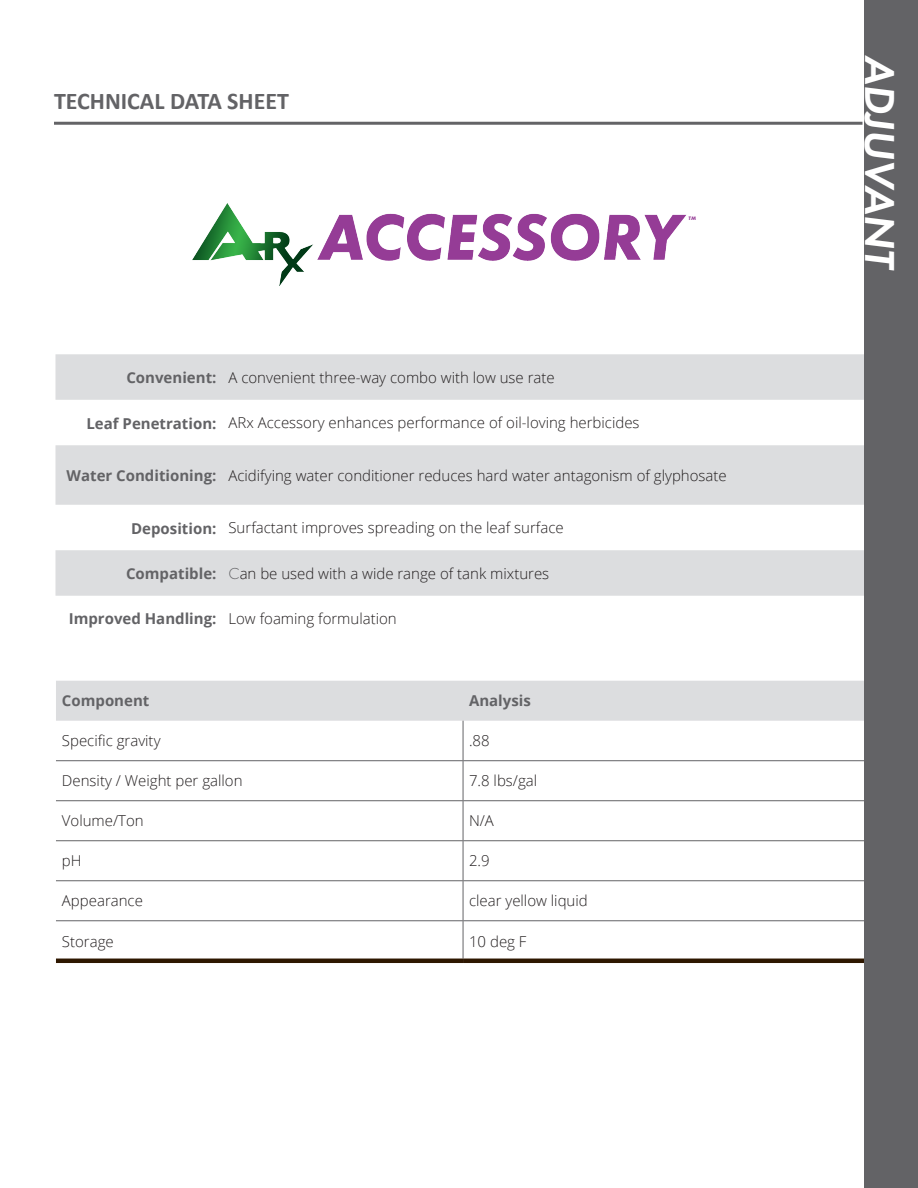
<style>
.page{position:relative;width:918px;height:1188px;background:#fff}
.page>*{position:absolute;margin:0;border:0;box-sizing:border-box;transform-origin:0 0}
.t1{font:italic 600 43.5px "Futura PT";letter-spacing:-.005em;color:#fff}
.t2{font:700 24px "Calibri";color:#636366}
.t3{font:300 15px "Open Sans";color:#231f20}
.t4{font:700 15px "Open Sans";color:#636366}
.t5{font:italic 700 5.25px "Futura PT";color:#953c96}
.s1{font-family:"Futura PT";font-size:16.5px;color:#636366}
</style>
<div class="page">
<hr style="left:54px;top:122px;width:808px;height:3px;background:#636366">
<div style="left:56px;top:681px;width:808px;height:40px;background:#dcdddf"></div>
<hr style="left:463px;top:721px;width:1px;height:39px;background:#636366">
<hr style="left:56px;top:760px;width:407px;height:1px;background:#636366">
<hr style="left:463px;top:760px;width:401px;height:1px;background:#636366">
<hr style="left:463px;top:761px;width:1px;height:39px;background:#636366">
<hr style="left:56px;top:800px;width:407px;height:1px;background:#636366">
<hr style="left:463px;top:800px;width:401px;height:1px;background:#636366">
<hr style="left:463px;top:801px;width:1px;height:39px;background:#636366">
<hr style="left:56px;top:840px;width:407px;height:1px;background:#636366">
<hr style="left:463px;top:840px;width:401px;height:1px;background:#636366">
<hr style="left:463px;top:841px;width:1px;height:39px;background:#636366">
<hr style="left:56px;top:880px;width:407px;height:1px;background:#636366">
<hr style="left:463px;top:880px;width:401px;height:1px;background:#636366">
<hr style="left:463px;top:881px;width:1px;height:39px;background:#636366">
<hr style="left:56px;top:920px;width:407px;height:1px;background:#636366">
<hr style="left:463px;top:920px;width:401px;height:1px;background:#636366">
<hr style="left:463px;top:921px;width:1px;height:38px;background:#636366">
<hr style="left:56px;top:959px;width:407px;height:4px;background:#2e1700">
<hr style="left:463px;top:959px;width:401px;height:4px;background:#2e1700">
<div style="left:864px;top:0;width:54px;height:1188px;background:#636366"></div>
<svg style="left:56px;top:354px;width:808px;height:242px;fill:#dcdddf"></svg>
<img style="left:192px;top:203px;width:494px;height:82px">
<p class="t2" style="left:54px;top:85px;width:237px">TECHNICAL DATA SHEET</p>
<p class="t5" style="left:689px;top:215px;width:9px">TM</p>
<p class="t4" style="left:126px;top:367px;width:92px">Convenient:</p>
<p class="t3" style="left:228px;top:367px;width:328px">A convenient three-way combo with low use rate</p>
<p class="t4" style="left:86px;top:413px;width:131px">Leaf Penetration:</p>
<p class="t3" style="left:228px;top:413px;width:413px">ARx Accessory enhances performance of oil-loving herbicides</p>
<p class="t4" style="left:67px;top:465px;width:151px">Water Conditioning:</p>
<p class="t3" style="left:228px;top:465px;width:500px">Acidifying water conditioner reduces hard water antagonism of glyphosate</p>
<p class="t4" style="left:131px;top:518px;width:87px">Deposition:</p>
<p class="t3" style="left:228px;top:518px;width:337px">Surfactant improves spreading on the leaf surface</p>
<p class="t4" style="left:126px;top:563px;width:92px">Compatible:</p>
<p class="t3" style="left:228px;top:564px;width:322px"><span class="s1">C</span>an be used with a wide range of tank mixtures</p>
<p class="t4" style="left:69px;top:608px;width:149px">Improved Handling:</p>
<p class="t3" style="left:228px;top:608px;width:170px">Low foaming formulation</p>
<p class="t4" style="left:62px;top:690px;width:89px">Component</p>
<p class="t4" style="left:469px;top:690px;width:63px">Analysis</p>
<p class="t3" style="left:62px;top:731px;width:100px">Specific gravity</p>
<p class="t3" style="left:469px;top:731px;width:22px">.88</p>
<p class="t3" style="left:62px;top:771px;width:182px">Density / Weight per gallon</p>
<p class="t3" style="left:469px;top:771px;width:70px">7.8 lbs/gal</p>
<p class="t3" style="left:62px;top:811px;width:83px">Volume/Ton</p>
<p class="t3" style="left:469px;top:811px;width:26px">N/A</p>
<p class="t3" style="left:62px;top:851px;width:21px">pH</p>
<p class="t3" style="left:469px;top:851px;width:22px">2.9</p>
<p class="t3" style="left:62px;top:891px;width:83px">Appearance</p>
<p class="t3" style="left:469px;top:891px;width:120px">clear yellow liquid</p>
<p class="t3" style="left:62px;top:931px;width:53px">Storage</p>
<p class="t3" style="left:469px;top:931px;width:59px">10 deg F</p>
<p class="t1" style="left:908px;top:55px;width:217px;rotate:90deg">ADJUVANT</p>
</div>
